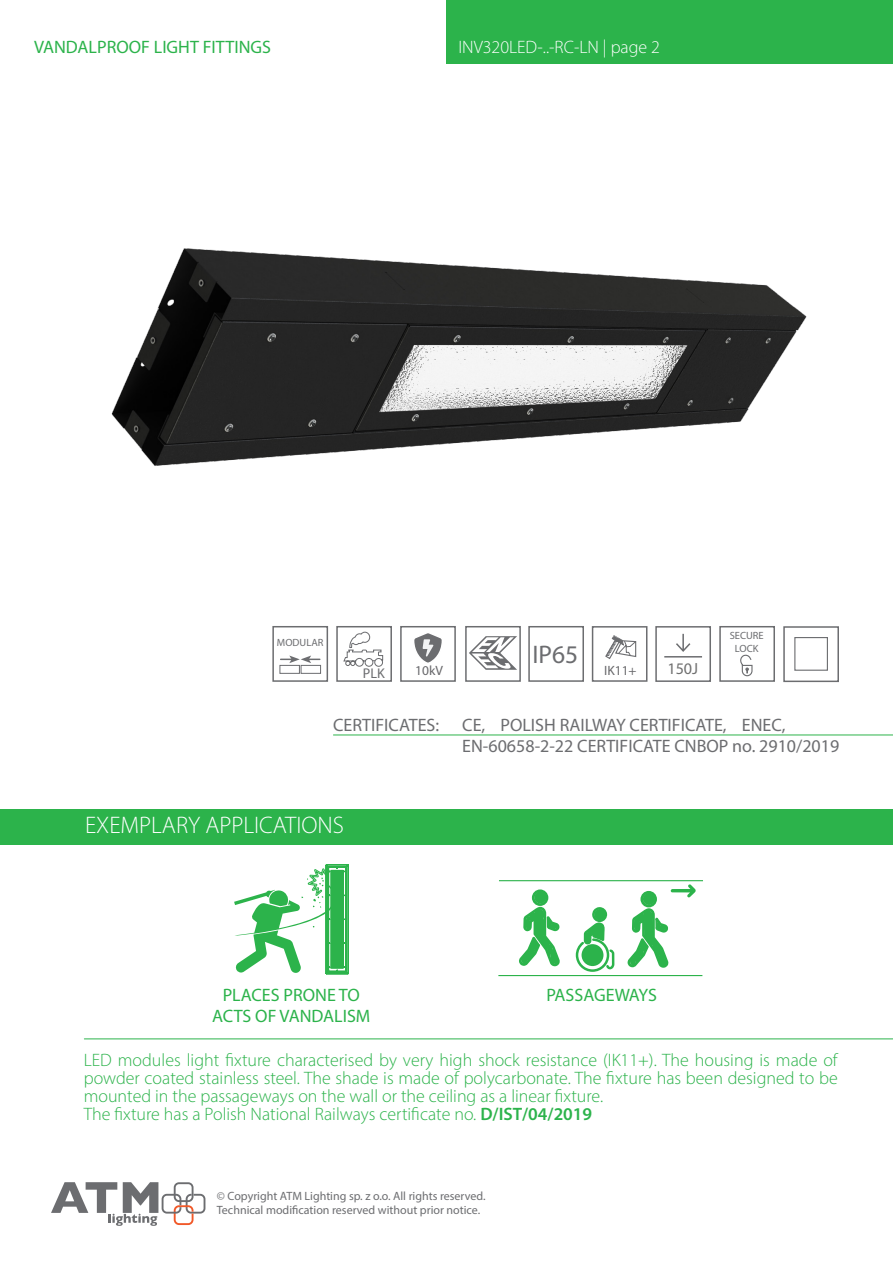
<style>
.page{position:relative;width:893px;height:1263px;background:#fff}
.page>*{position:absolute;margin:0;border:0;box-sizing:border-box;transform-origin:0 0}
.t1{font:25.5px "Myriad Pro";color:#6c6d70}
.t2{font:300 24px "Myriad Pro";color:#fff}
.t3{font:300 18px/18px "Myriad Pro";color:#2cb34b}
.t4{font:18px/21.6px "Myriad Pro";color:#6c6d70}
.t5{font:18px/21.6px "Myriad Pro";color:#2cb34b;text-align:center}
.t6{font:300 18px "Myriad Pro";color:#fff}
.t7{font:16.2px "Myriad Pro";color:#707070}
.t8{font:14.1px "Myriad Pro";color:#6c6d70}
.t9{font:13.5px "Myriad Pro";color:#67676a}
.t10{font:12px/14.4px "Myriad Pro";color:#6c6d70}
.t11{font:10.5px/12.6px "Myriad Pro";color:#6c6d70;text-align:center}
.s1{font-weight:600}
</style>
<div class="page">
<svg style="left:51px;top:1182px;width:155px;height:44px"></svg>
<div style="left:0;top:809px;width:893px;height:35px;background:#2cb34b"></div>
<hr style="left:84px;top:1038px;width:809px;height:1px;background:#2cb34b">
<svg style="left:234px;top:864px;width:115px;height:110px"></svg>
<hr style="left:499px;top:880px;width:204px;height:1px;background:#2cb34b">
<hr style="left:498px;top:975px;width:204px;height:1px;background:#2cb34b">
<svg style="left:627px;top:884px;width:69px;height:84px"></svg>
<svg style="left:519px;top:889px;width:41px;height:77px"></svg>
<svg style="left:576px;top:907px;width:38px;height:65px"></svg>
<svg style="left:414px;top:633px;width:28px;height:30px"></svg>
<div style="left:592px;top:626px;width:55px;height:56px;border:2px solid #6c6d70"></div>
<div style="left:655px;top:626px;width:56px;height:56px;border:2px solid #6c6d70"></div>
<div style="left:336px;top:626px;width:56px;height:56px;border:2px solid #6c6d70"></div>
<div style="left:400px;top:626px;width:56px;height:56px;border:2px solid #6c6d70"></div>
<div style="left:719px;top:626px;width:56px;height:56px;border:2px solid #6c6d70"></div>
<svg style="left:740px;top:654px;width:13px;height:23px"></svg>
<svg style="left:664px;top:633px;width:38px;height:25px"></svg>
<div style="left:528px;top:626px;width:56px;height:56px;border:2px solid #6c6d70"></div>
<div style="left:783px;top:626px;width:56px;height:56px;border:2px solid #6c6d70"></div>
<div style="left:794px;top:637px;width:34px;height:34px;border:1px solid #6c6d70"></div>
<svg style="left:605px;top:635px;width:32px;height:24px"></svg>
<div style="left:465px;top:626px;width:56px;height:56px;border:2px solid #6c6d70"></div>
<svg style="left:343px;top:631px;width:41px;height:36px"></svg>
<svg style="left:469px;top:636px;width:48px;height:34px"></svg>
<div style="left:272px;top:626px;width:56px;height:56px;border:2px solid #6c6d70"></div>
<svg style="left:281px;top:655px;width:39px;height:8px"></svg>
<div style="left:280px;top:665px;width:20px;height:9px;background:#fff;border:1px solid #6c6d70"></div>
<div style="left:301px;top:665px;width:20px;height:9px;border:1px solid #6c6d70"></div>
<img style="left:111px;top:248px;width:696px;height:218px">
<hr style="left:333px;top:735px;width:560px;height:1px;background:#2cb34b">
<div style="left:446px;top:0;width:447px;height:63px;background:#2cb34b"></div>
<p class="t5" style="left:34px;top:36px;width:239px">VANDALPROOF LIGHT FITTINGS</p>
<p class="t6" style="left:458px;top:36px;width:203px">INV320LED-..-RC-LN | page 2</p>
<p class="t11" style="left:277px;top:636px;width:48px">MODULAR</p>
<h1 class="t1" style="left:532px;top:638px;width:47px">IP65</h1>
<p class="t8" style="left:363px;top:664px;width:23px">PLK</p>
<p class="t9" style="left:415px;top:662px;width:29px">10kV</p>
<p class="t9" style="left:604px;top:662px;width:34px">IK11+</p>
<p class="t7" style="left:667px;top:658px;width:32px">150J</p>
<p class="t11" style="left:730px;top:629px;width:36px">SECURE<br>LOCK</p>
<p class="t4" style="left:333px;top:713px;width:108px">CERTIFICATES:</p>
<p class="t4" style="left:462px;top:713px;width:379px">CE, POLISH RAILWAY CERTIFICATE, ENEC,<br>EN-60658-2-22 CERTIFICATE CNBOP no. 2910/2019</p>
<h2 class="t2" style="left:85px;top:811px;width:260px">EXEMPLARY APPLICATIONS</h2>
<p class="t5" style="left:212px;top:983px;width:160px">PLACES PRONE TO<br>ACTS OF VANDALISM</p>
<p class="t5" style="left:546px;top:983px;width:112px">PASSAGEWAYS</p>
<p class="t3" style="left:84px;top:1051px;width:755px">LED modules light fixture characterised by very high shock resistance (IK11+). The housing is made of powder coated stainless steel. The shade is made of polycarbonate. The fixture has been designed to be mounted in the passageways on the wall or the ceiling as a linear fixture.<br>The fixture has a Polish National Railways certificate no. <span class="s1">D/IST/04/2019</span></p>
<p class="t10" style="left:217px;top:1188px;width:270px">© Copyright ATM Lighting sp. z o.o. All rights reserved.<br>Technical modification reserved without prior notice.</p>
</div>
